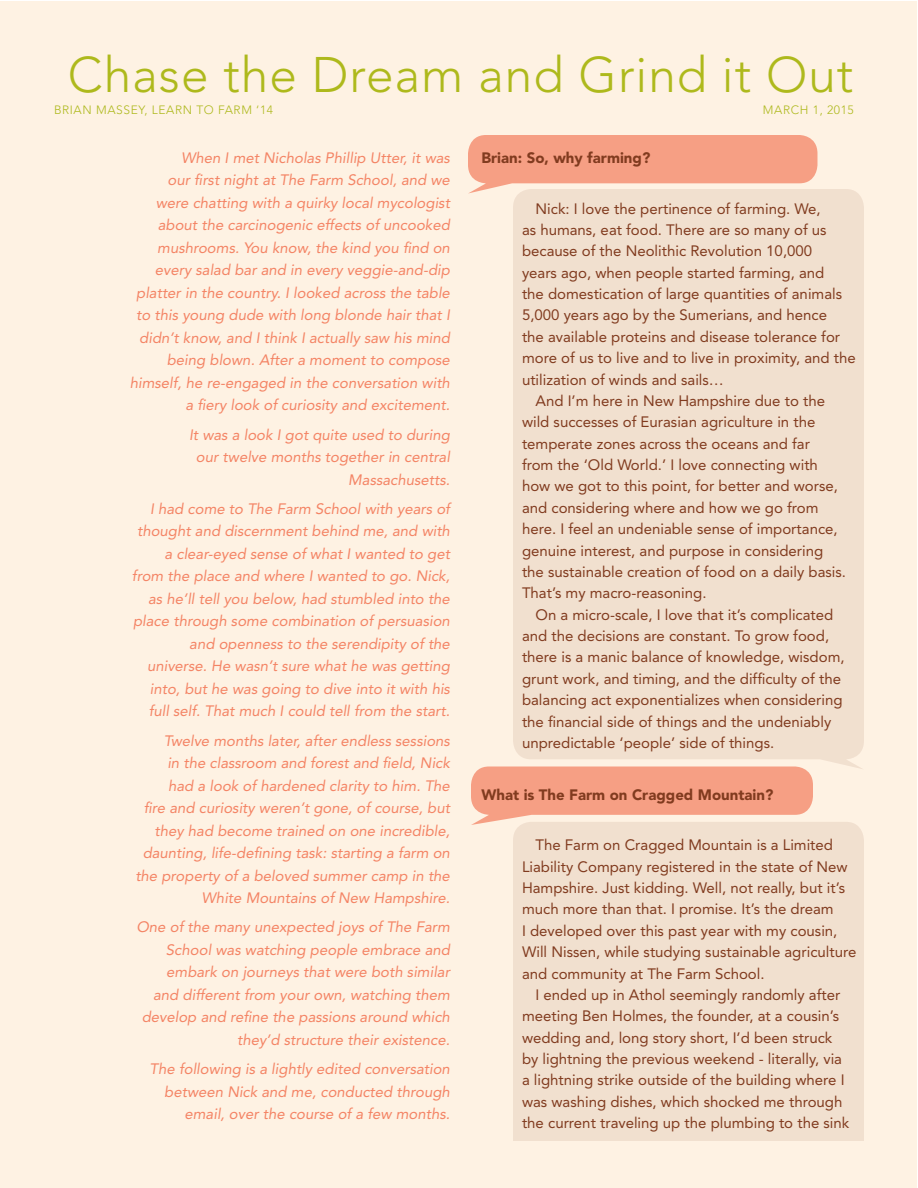
<style>
.page{position:relative;width:918px;height:1188px;background:#fff}
.page>*{position:absolute;margin:0;border:0;box-sizing:border-box;transform-origin:0 0}
.head{font:300 49.5px "Avenir";letter-spacing:.02em;color:#aeb91c}
.nick{font:15px/21.3px "Avenir";color:#813b1f}
.dream_intro{font:italic 15px/22.5px "Avenir";color:#f48465;text-align:right}
.brian{font:900 15px "Avenir";color:#813b1f}
.mouse_type{font:300 12px "Avenir";letter-spacing:.05em;color:#aeb91c}
</style>
<div class="page">
<div style="left:0;top:2px;width:916px;height:1186px;background:#fef2e3"></div>
<div style="left:468px;top:135px;width:350px;height:48px;background:#f69f84;border-radius:18px"></div>
<div style="left:471px;top:766px;width:342px;height:49px;background:#f69f84;border-radius:18px"></div>
<div style="left:513px;top:189px;width:351px;height:570px;background:#f1e0cf;border-radius:18px"></div>
<div style="left:513px;top:822px;width:351px;height:319px;background:#f1e0cf"></div>
<p class="head" style="left:68px;top:45px;width:787px">Chase the Dream and Grind it Out</p>
<p class="mouse_type" style="left:54px;top:103px;width:221px">BRIAN MASSEY, LEARN TO FARM ‘14</p>
<p class="mouse_type" style="left:763px;top:103px;width:92px">MARCH 1, 2015</p>
<p class="dream_intro" style="left:130px;top:146px;width:322px">When I met Nicholas Phillip Utter, it was<br>our first night at The Farm School, and we<br>were chatting with a quirky local mycologist about the carcinogenic effects of uncooked mushrooms. You know, the kind you find on every salad bar and in every veggie-and-dip platter in the country. I looked across the table to this young dude with long blonde hair that I didn’t know, and I think I actually saw his mind being blown. After a moment to compose himself, he re-engaged in the conversation with a fiery look of curiosity and excitement.</p>
<p class="dream_intro" style="left:189px;top:423px;width:262px">It was a look I got quite used to during our twelve months together in central<br>Massachusetts.</p>
<p class="dream_intro" style="left:132px;top:497px;width:320px">I had come to The Farm School with years of thought and discernment behind me, and with a clear-eyed sense of what I wanted to get from the place and where I wanted to go. Nick, as he’ll tell you below, had stumbled into the place through some combination of persuasion and openness to the serendipity of the universe. He wasn’t sure what he was getting into, but he was going to dive into it with his full self. That much I could tell from the start.</p>
<p class="dream_intro" style="left:135px;top:729px;width:316px">Twelve months later, after endless sessions<br>in the classroom and forest and field, Nick<br>had a look of hardened clarity to him. The<br>fire and curiosity weren’t gone, of course, but they had become trained on one incredible, daunting, life-defining task: starting a farm on the property of a beloved summer camp in the White Mountains of New Hampshire.</p>
<p class="dream_intro" style="left:136px;top:916px;width:315px">One of the many unexpected joys of The Farm School was watching people embrace and embark on journeys that were both similar<br>and different from your own, watching them develop and refine the passions around which they’d structure their existence.</p>
<p class="dream_intro" style="left:150px;top:1058px;width:302px">The following is a lightly edited conversation between Nick and me, conducted through email, over the course of a few months.</p>
<p class="brian" style="left:482px;top:149px;width:170px">Brian: So, why farming?</p>
<p class="nick" style="left:522px;top:198px;width:335px;text-indent:14px">Nick: I love the pertinence of farming. We,<br>as humans, eat food. There are so many of us because of the Neolithic Revolution 10,000<br>years ago, when people started farming, and<br>the domestication of large quantities of animals 5,000 years ago by the Sumerians, and hence<br>the available proteins and disease tolerance for more of us to live and to live in proximity, and the utilization of winds and sails…</p>
<p class="nick" style="left:522px;top:390px;width:326px;text-indent:14px">And I’m here in New Hampshire due to the wild successes of Eurasian agriculture in the temperate zones across the oceans and far<br>from the ‘Old World.’ I love connecting with how we got to this point, for better and worse, and considering where and how we go from here. I feel an undeniable sense of importance, genuine interest, and purpose in considering the sustainable creation of food on a daily basis.<br>That’s my macro-reasoning.</p>
<p class="nick" style="left:522px;top:604px;width:324px;text-indent:14px">On a micro-scale, I love that it’s complicated and the decisions are constant. To grow food, there is a manic balance of knowledge, wisdom, grunt work, and timing, and the difficulty of the balancing act exponentializes when considering the financial side of things and the undeniably unpredictable ‘people’ side of things.</p>
<p class="brian" style="left:482px;top:785px;width:293px">What is The Farm on Cragged Mountain?</p>
<p class="nick" style="left:522px;top:834px;width:336px;text-indent:14px">The Farm on Cragged Mountain is a Limited Liability Company registered in the state of New Hampshire. Just kidding. Well, not really, but it’s much more than that. I promise. It’s the dream<br>I developed over this past year with my cousin, Will Nissen, while studying sustainable agriculture and community at The Farm School.</p>
<p class="nick" style="left:522px;top:984px;width:329px;text-indent:14px">I ended up in Athol seemingly randomly after meeting Ben Holmes, the founder, at a cousin’s wedding and, long story short, I’d been struck by lightning the previous weekend - literally, via a lightning strike outside of the building where I was washing dishes, which shocked me through the current traveling up the plumbing to the sink</p>
</div>
